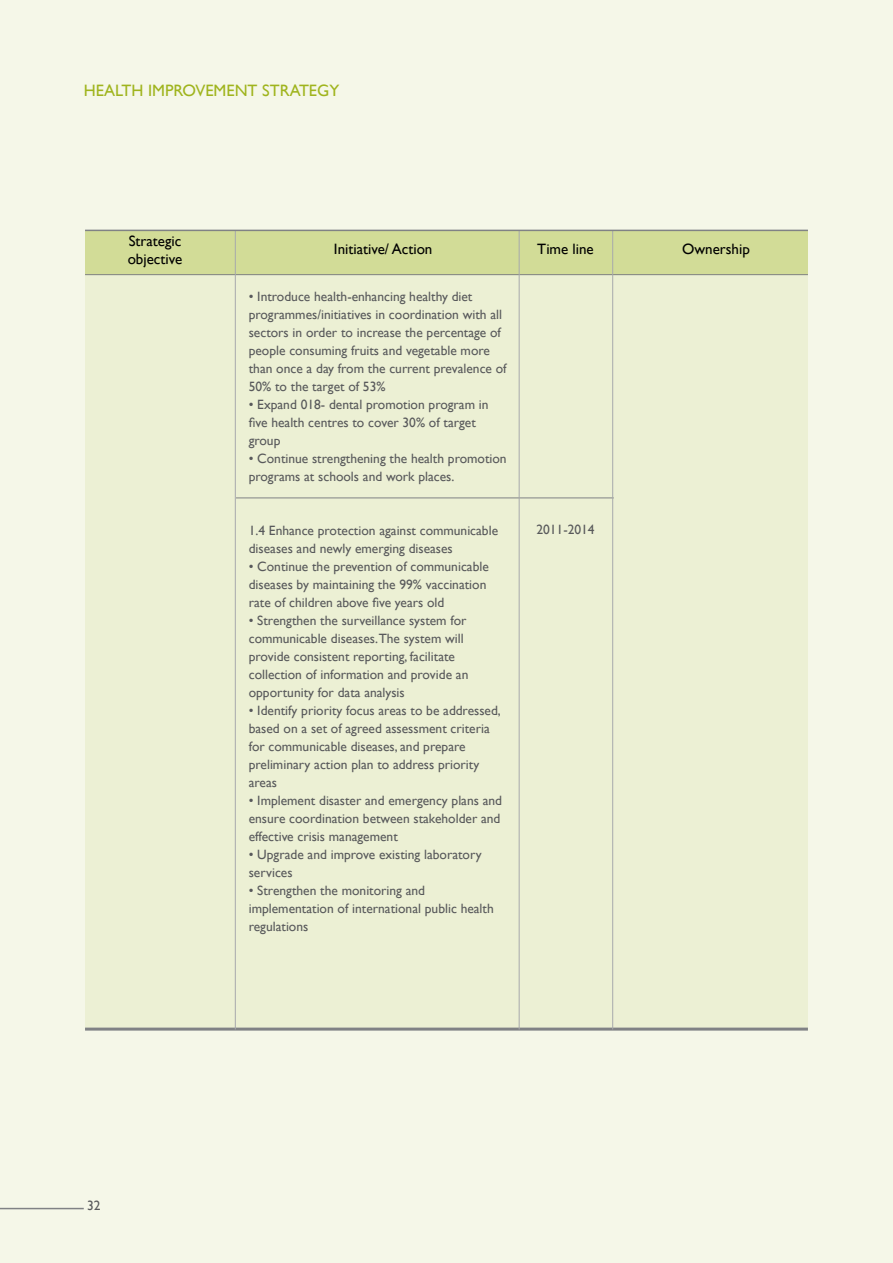
<style>
.page{position:relative;width:893px;height:1263px;background:#f5f7e8}
.page>*{position:absolute;margin:0;border:0;box-sizing:border-box;transform-origin:0 0}
.t1{font:16.5px "Gill Sans";color:#9fb41d}
.t2{font:15px/18px "Gill Sans";color:#000}
.t3{font:13.5px/18px "Gill Sans";color:#58595b}
</style>
<div class="page">
<hr style="left:0;top:1208px;width:84px;height:1px;background:#808285">
<div style="left:85px;top:274px;width:723px;height:756px;background:#ecf0d4"></div>
<div style="left:85px;top:230px;width:723px;height:45px;background:#d2dc97"></div>
<hr style="left:85px;top:274px;width:723px;height:1px;background:#808285">
<hr style="left:236px;top:497px;width:378px;height:1px;background:#808285">
<hr style="left:85px;top:1027px;width:723px;height:3px;background:#808285">
<hr style="left:235px;top:230px;width:1px;height:799px;background:#a7a9ac">
<hr style="left:519px;top:230px;width:1px;height:799px;background:#a7a9ac">
<hr style="left:612px;top:230px;width:1px;height:799px;background:#a7a9ac">
<hr style="left:85px;top:230px;width:723px;height:1px;background:#808285">
<p class="t1" style="left:84px;top:81px;width:257px">HEALTH IMPROVEMENT STRATEGY</p>
<p class="t2" style="left:128px;top:232px;width:56px">Strategic objective</p>
<p class="t2" style="left:334px;top:240px;width:100px">Initiative/ Action</p>
<p class="t2" style="left:537px;top:240px;width:58px">Time line</p>
<p class="t2" style="left:682px;top:240px;width:69px">Ownership</p>
<p class="t3" style="left:249px;top:287px;width:259px">• Introduce health-enhancing healthy diet programmes/initiatives in coordination with all sectors in order to increase the percentage of people consuming fruits and vegetable more than once a day from the current prevalence of 50% to the target of 53%</p>
<p class="t3" style="left:249px;top:395px;width:241px">• Expand 018- dental promotion program in five health centres to cover 30% of target group</p>
<p class="t3" style="left:249px;top:449px;width:259px">• Continue strengthening the health promotion programs at schools and work places.</p>
<p class="t3" style="left:87px;top:1196px;width:15px">32</p>
<p class="t3" style="left:249px;top:521px;width:251px">1.4 Enhance protection against communicable diseases and newly emerging diseases</p>
<p class="t3" style="left:249px;top:557px;width:242px">• Continue the prevention of communicable diseases by maintaining the 99% vaccination rate of children above five years old</p>
<p class="t3" style="left:249px;top:611px;width:221px">• Strengthen the surveillance system for communicable diseases.The system will provide consistent reporting, facilitate collection of information and provide an opportunity for data analysis</p>
<p class="t3" style="left:249px;top:701px;width:254px">• Identify priority focus areas to be addressed, based on a set of agreed assessment criteria for communicable diseases, and prepare preliminary action plan to address priority areas</p>
<p class="t3" style="left:249px;top:791px;width:255px">• Implement disaster and emergency plans and ensure coordination between stakeholder and effective crisis management</p>
<p class="t3" style="left:249px;top:845px;width:234px">• Upgrade and improve existing laboratory services</p>
<p class="t3" style="left:249px;top:881px;width:247px">• Strengthen the monitoring and implementation of international public health regulations</p>
<p class="t3" style="left:536px;top:521px;width:60px">2011-2014</p>
</div>
